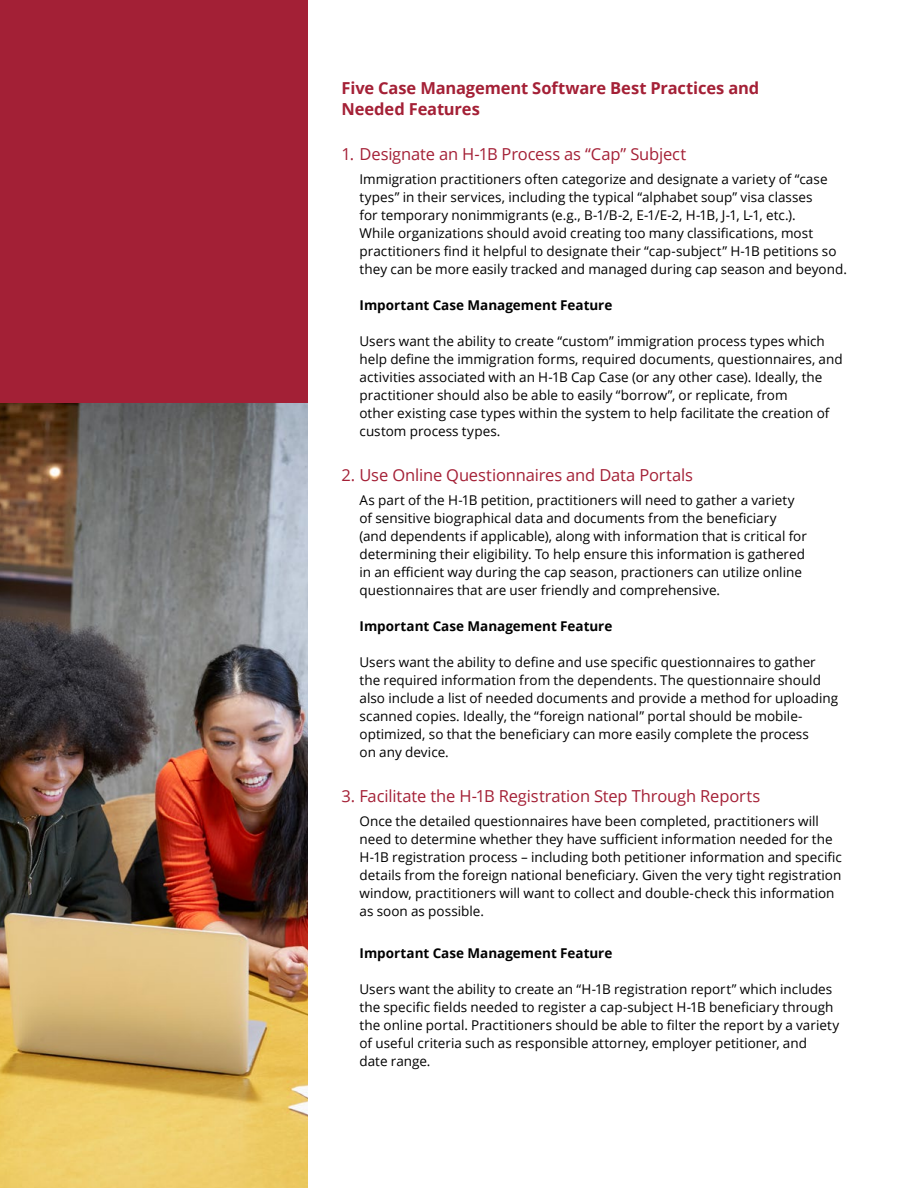
<style>
.page{position:relative;width:918px;height:1188px;background:#fff}
.page>*{position:absolute;margin:0;border:0;box-sizing:border-box;transform-origin:0 0}
.t1{font:16.5px "Open Sans";letter-spacing:-.01em;color:#a42036}
.t2{font:700 16.5px/21px "Open Sans";letter-spacing:-.01em;color:#a42036}
.t3{font:13.5px/18px "Open Sans";color:#000}
.t4{font:700 13.5px "Open Sans";color:#000}
</style>
<div class="page">
<img style="left:0;top:403px;width:308px;height:785px">
<div style="left:0;top:0;width:308px;height:403px;background:#a32036"></div>
<p class="t2" style="left:342px;top:77px;width:419px">Five Case Management Software Best Practices and<br>Needed Features</p>
<p class="t1" style="left:342px;top:142px;width:346px">1. Designate an H-1B Process as “Cap” Subject</p>
<p class="t3" style="left:360px;top:169px;width:489px">Immigration practitioners often categorize and designate a variety of “case types” in their services, including the typical “alphabet soup” visa classes<br>for temporary nonimmigrants (e.g., B-1/B-2, E-1/E-2, H-1B, J-1, L-1, etc.).<br>While organizations should avoid creating too many classifications, most practitioners find it helpful to designate their “cap-subject” H-1B petitions so they can be more easily tracked and managed during cap season and beyond.</p>
<p class="t4" style="left:360px;top:295px;width:254px">Important Case Management Feature</p>
<p class="t3" style="left:360px;top:331px;width:485px">Users want the ability to create “custom” immigration process types which help define the immigration forms, required documents, questionnaires, and activities associated with an H-1B Cap Case (or any other case). Ideally, the practitioner should also be able to easily “borrow”, or replicate, from<br>other existing case types within the system to help facilitate the creation of custom process types.</p>
<p class="t1" style="left:342px;top:463px;width:353px">2. Use Online Questionnaires and Data Portals</p>
<p class="t3" style="left:360px;top:490px;width:449px">As part of the H-1B petition, practitioners will need to gather a variety of sensitive biographical data and documents from the beneficiary (and dependents if applicable), along with information that is critical for determining their eligibility. To help ensure this information is gathered in an efficient way during the cap season, practioners can utilize online questionnaires that are user friendly and comprehensive.</p>
<p class="t4" style="left:360px;top:616px;width:254px">Important Case Management Feature</p>
<p class="t3" style="left:360px;top:652px;width:480px">Users want the ability to define and use specific questionnaires to gather the required information from the dependents. The questionnaire should also include a list of needed documents and provide a method for uploading scanned copies. Ideally, the “foreign national” portal should be mobile&shy;optimized, so that the beneficiary can more easily complete the process<br>on any device.</p>
<p class="t1" style="left:342px;top:784px;width:420px">3. Facilitate the H-1B Registration Step Through Reports</p>
<p class="t3" style="left:360px;top:811px;width:484px">Once the detailed questionnaires have been completed, practitioners will need to determine whether they have sufficient information needed for the H-1B registration process – including both petitioner information and specific details from the foreign national beneficiary. Given the very tight registration window, practitioners will want to collect and double-check this information as soon as possible.</p>
<p class="t4" style="left:360px;top:943px;width:254px">Important Case Management Feature</p>
<p class="t3" style="left:360px;top:979px;width:481px">Users want the ability to create an “H-1B registration report” which includes the specific fields needed to register a cap-subject H-1B beneficiary through the online portal. Practitioners should be able to filter the report by a variety of useful criteria such as responsible attorney, employer petitioner, and<br>date range.</p>
</div>
